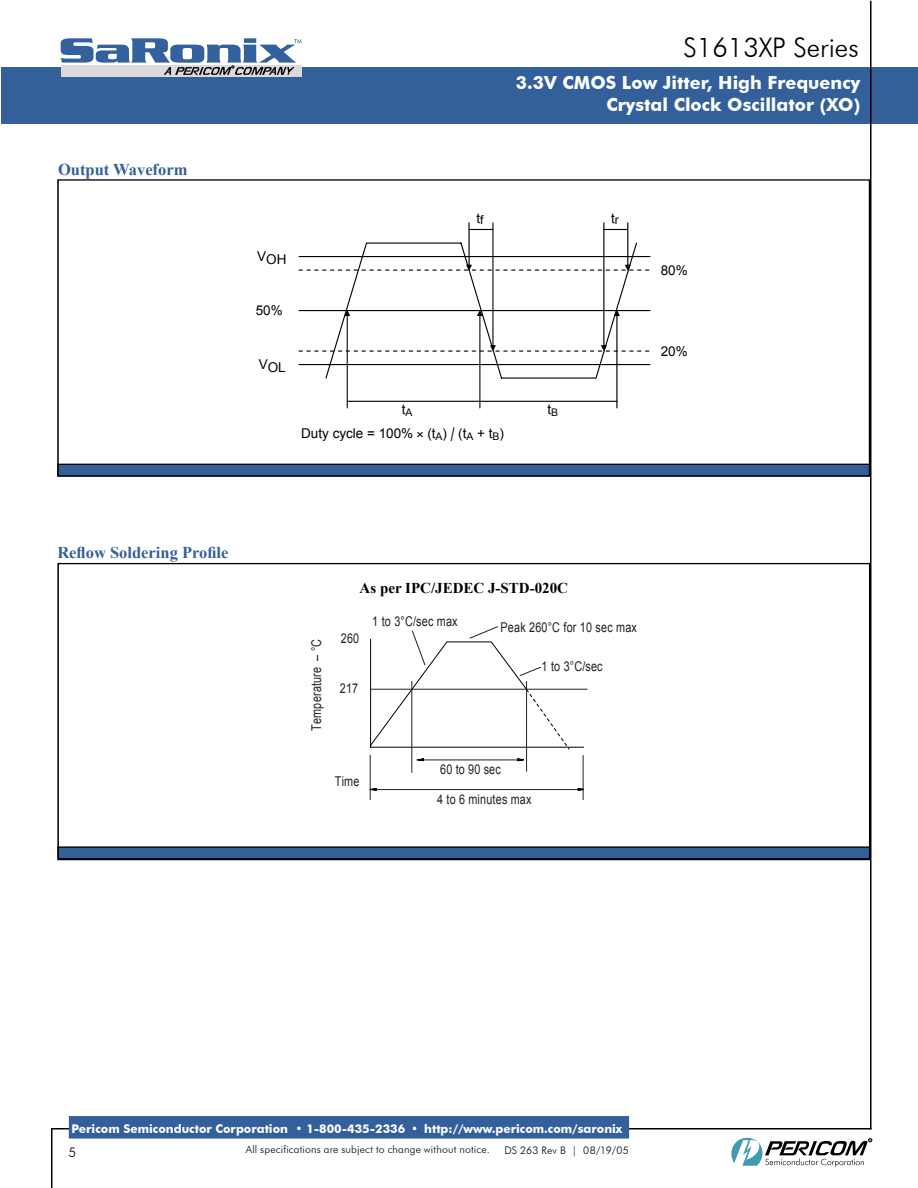
<style>
.page{position:relative;width:918px;height:1188px;background:#fff}
.page>*{position:absolute;margin:0;border:0;box-sizing:border-box;transform-origin:0 0}
.t1{font:300 27px "Futura BT";color:#000}
.t2{font:700 18px/21.6px "Futura BT";color:#fff;text-align:right}
.t3{font:700 16.5px "Times New Roman";color:#335f9b}
.t4{font:700 15px "Times New Roman";color:#000}
.t5{font:13.5px "Arial";letter-spacing:.02em;color:#231f20;scale:.8 1}
.t6{font:13.5px "Arial";color:#000}
.t7{font:300 13.5px "Futura BT";color:#000}
.t8{font:700 12px "Futura BT";color:#fff}
.t9{font:300 10.5px "Futura BT";letter-spacing:.02em;color:#000}
.s1{font-size:9.15px}
.s2{font-size:19.05px}
</style>
<div class="page">
<svg style="left:731px;top:1138px;width:141px;height:29px"></svg>
<div style="left:1px;top:68px;width:917px;height:56px;background:#335f9b"></div>
<div style="left:61px;top:65px;width:241px;height:11px;background:#dadada"></div>
<svg style="left:61px;top:38px;width:240px;height:37px"></svg>
<hr style="left:870px;top:1px;width:1px;height:1128px;background:#000">
<hr style="left:51px;top:1128px;width:820px;height:1px;background:#000">
<hr style="left:51px;top:1128px;width:1px;height:60px;background:#000">
<div style="left:69px;top:1116px;width:560px;height:23px;background:#335f9b"></div>
<div style="left:58px;top:847px;width:812px;height:12px;background:#335f9b"></div>
<div style="left:57px;top:846px;width:813px;height:13px;border:1px solid #000"></div>
<div style="left:58px;top:464px;width:812px;height:12px;background:#335f9b"></div>
<div style="left:57px;top:464px;width:813px;height:13px;border:1px solid #000"></div>
<svg style="left:299px;top:222px;width:351px;height:186px"></svg>
<hr style="left:347px;top:401px;width:270px;height:1px;background:#010101">
<hr style="left:371px;top:689px;width:216px;height:1px;background:#231f20">
<hr style="left:370px;top:755px;width:1px;height:45px;background:#231f20">
<hr style="left:583px;top:755px;width:1px;height:45px;background:#231f20">
<hr style="left:369px;top:789px;width:214px;height:1px;background:#231f20">
<svg style="left:370px;top:787px;width:7px;height:4px"></svg>
<svg style="left:577px;top:787px;width:8px;height:4px"></svg>
<svg style="left:369px;top:626px;width:215px;height:136px"></svg>
<hr style="left:412px;top:681px;width:1px;height:92px;background:#231f20">
<hr style="left:526px;top:681px;width:1px;height:91px;background:#231f20">
<p class="t3" style="left:58px;top:158px;width:131px">Output Waveform</p>
<h1 class="t1" style="left:683px;top:31px;width:177px">S1613XP Series</h1>
<h2 class="t2" style="left:516px;top:72px;width:346px">3.3V CMOS Low Jitter, High Frequency<br>Crystal Clock Oscillator (XO)</h2>
<p class="t6" style="left:257px;top:250px;width:31px">VOH</p>
<p class="t6" style="left:256px;top:302px;width:28px">50%</p>
<p class="t6" style="left:476px;top:209px;width:9px">t<sub>f</sub></p>
<p class="t6" style="left:611px;top:209px;width:9px">t<sub>r</sub></p>
<p class="t6" style="left:259px;top:358px;width:29px">VOL</p>
<p class="t6" style="left:402px;top:400px;width:12px">t<sub>A</sub></p>
<p class="t6" style="left:547px;top:400px;width:12px">t<sub>B</sub></p>
<p class="t6" style="left:301px;top:425px;width:204px">Duty cycle = 100% <span class="s1">x</span> (t<sub>A</sub>) <span class="s2">/</span> (t<sub>A</sub> + t<sub>B</sub>)</p>
<p class="t6" style="left:661px;top:261px;width:28px">80%</p>
<p class="t6" style="left:661px;top:342px;width:28px">20%</p>
<p class="t3" style="left:57px;top:541px;width:173px">Reflow Soldering Profile</p>
<p class="t5" style="left:308px;top:731px;width:116px;rotate:-90deg">Temperature – °C</p>
<p class="t4" style="left:360px;top:577px;width:210px">As per IPC/JEDEC J-STD-020C</p>
<p class="t5" style="left:341px;top:630px;width:25px">260</p>
<p class="t5" style="left:372px;top:613px;width:108px">1 to 3°C/sec max</p>
<p class="t5" style="left:340px;top:679px;width:25px">217</p>
<p class="t5" style="left:501px;top:618px;width:172px">Peak 260°C for 10 sec max</p>
<p class="t5" style="left:542px;top:657px;width:78px">1 to 3°C/sec</p>
<p class="t5" style="left:335px;top:773px;width:32px">Time</p>
<p class="t5" style="left:440px;top:760px;width:77px">60 to 90 sec</p>
<p class="t5" style="left:437px;top:790px;width:119px">4 to 6 minutes max</p>
<p class="t8" style="left:72px;top:1121px;width:552px">Pericom Semiconductor Corporation • 1-800-435-2336 • http://www.pericom.com/saronix</p>
<p class="t9" style="left:246px;top:1143px;width:246px">All specifications are subject to change without notice.</p>
<p class="t7" style="left:68px;top:1144px;width:9px">5</p>
<p class="t9" style="left:504px;top:1144px;width:126px">DS 263 Rev B | 08/19/05</p>
</div>
